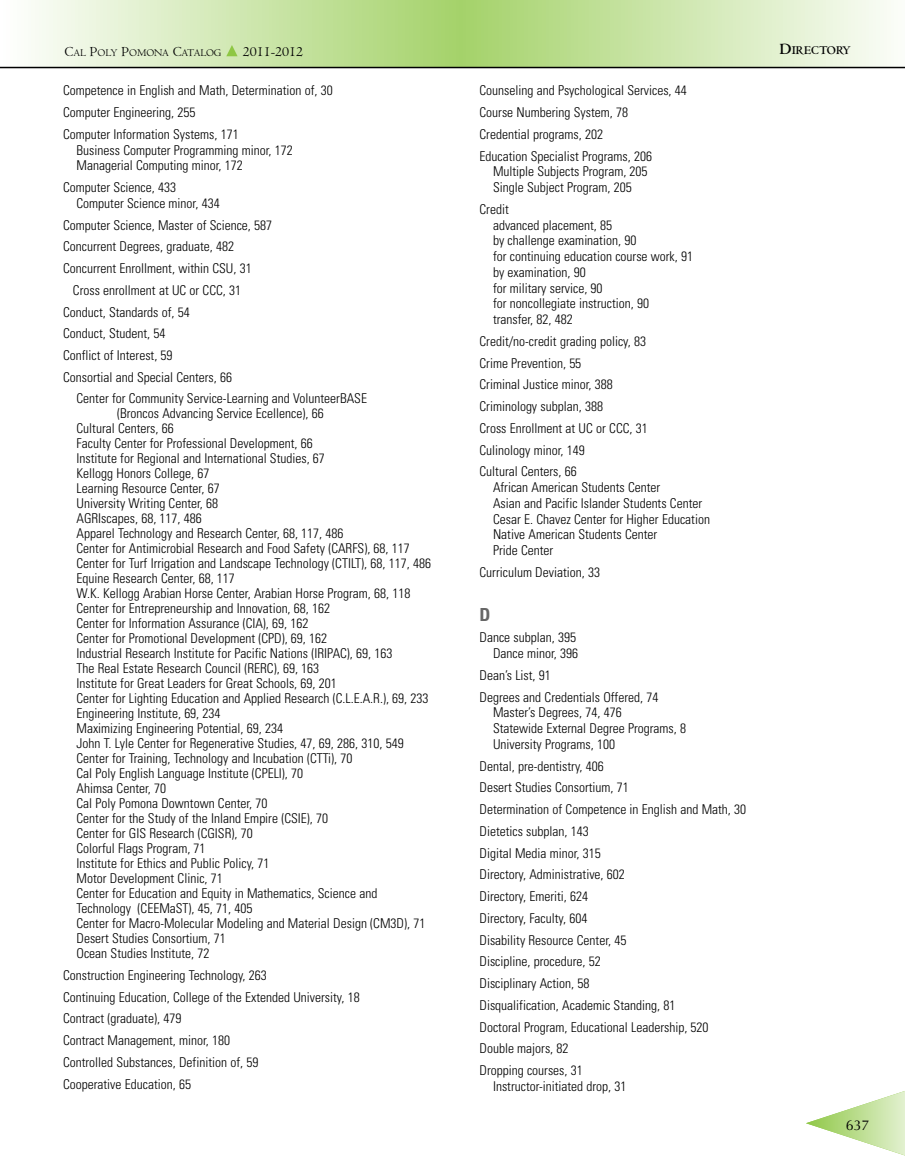
<style>
.page{position:relative;width:905px;height:1175px;background:#fff}
.page>*{position:absolute;margin:0;border:0;box-sizing:border-box;transform-origin:0 0}
.t1{font:700 condensed 18px "Univers";color:#666}
.t2{font:14.25px "Centaur";color:#000}
.t3{font:14.25px "Optima";color:#000}
.t4{font:300 condensed 13.5px/15px "Univers";color:#000}
.t5{font:700 12.3px "Centaur";color:#000}
.t6{font:10.65px "Centaur";color:#000}
.s1{font-size:14.25px}
.s2{font-size:16.5px}
</style>
<div class="page">
<svg style="left:0;top:0;width:904px;height:67px;background:#d0e7b2"></svg>
<svg style="left:806px;top:1091px;width:98px;height:65px"></svg>
<svg style="left:226px;top:45px;width:11px;height:11px"></svg>
<hr style="left:0;top:67px;width:904px;height:1px;background:#000">
<p class="t6" style="left:64px;top:49px;width:158px"><span class="s1">C</span>AL <span class="s1">P</span>OLY <span class="s1">P</span>OMONA <span class="s1">C</span>ATALOG</p>
<p class="t2" style="left:243px;top:47px;width:62px">2011-2012</p>
<p class="t4" style="left:63px;top:81px;width:271px;line-height:21.8px">Competence in English and Math, Determination of, 30<br>Computer Engineering, 255<br>Computer Information Systems, 171</p>
<p class="t4" style="left:77px;top:143px;width:218px;line-height:15.8px">Business Computer Programming minor, 172<br>Managerial Computing minor, 172</p>
<p class="t4" style="left:77px;top:181px;width:145px;line-height:15.8px;text-indent:-14px">Computer Science, 433<br>Computer Science minor, 434</p>
<p class="t4" style="left:63px;top:218px;width:211px">Computer Science, Master of Science, 587</p>
<p class="t4" style="left:63px;top:240px;width:172px">Concurrent Degrees, graduate, 482</p>
<p class="t4" style="left:63px;top:262px;width:190px">Concurrent Enrollment, within CSU, 31</p>
<p class="t4" style="left:73px;top:284px;width:170px">Cross enrollment at UC or CCC, 31</p>
<p class="t4" style="left:63px;top:305px;width:128px">Conduct, Standards of, 54</p>
<p class="t4" style="left:63px;top:327px;width:104px">Conduct, Student, 54</p>
<p class="t4" style="left:63px;top:349px;width:111px">Conflict of Interest, 59</p>
<p class="t4" style="left:63px;top:371px;width:171px">Consortial and Special Centers, 66</p>
<p class="t4" style="left:76px;top:392px;width:292px">Center for Community Service-Learning and VolunteerBASE</p>
<p class="t4" style="left:76px;top:407px;width:356px;text-indent:41px">(Broncos Advancing Service Ecellence), 66<br>Cultural Centers, 66<br>Faculty Center for Professional Development, 66<br>Institute for Regional and International Studies, 67<br>Kellogg Honors College, 67<br>Learning Resource Center, 67<br>University Writing Center, 68<br>AGRIscapes, 68, 117, 486<br>Apparel Technology and Research Center, 68, 117, 486<br>Center for Antimicrobial Research and Food Safety (CARFS), 68, 117<br>Center for Turf Irrigation and Landscape Technology (CTILT), 68, 117, 486<br>Equine Research Center, 68, 117<br>W.K. Kellogg Arabian Horse Center, Arabian Horse Program, 68, 118<br>Center for Entrepreneurship and Innovation, 68, 162<br>Center for Information Assurance (CIA), 69, 162<br>Center for Promotional Development (CPD), 69, 162<br>Industrial Research Institute for Pacific Nations (IRIPAC), 69, 163<br>The Real Estate Research Council (RERC), 69, 163<br>Institute for Great Leaders for Great Schools, 69, 201<br>Center for Lighting Education and Applied Research (C.L.E.A.R.), 69, 233<br>Engineering Institute, 69, 234<br>Maximizing Engineering Potential, 69, 234<br>John T. Lyle Center for Regenerative Studies, 47, 69, 286, 310, 549<br>Center for Training, Technology and Incubation (CTTi), 70<br>Cal Poly English Language Institute (CPELI), 70<br>Ahimsa Center, 70<br>Cal Poly Pomona Downtown Center, 70<br>Center for the Study of the Inland Empire (CSIE), 70<br>Center for GIS Research (CGISR), 70<br>Colorful Flags Program, 71<br>Institute for Ethics and Public Policy, 71<br>Motor Development Clinic, 71<br>Center for Education and Equity in Mathematics, Science and Technology (CEEMaST), 45, 71, 405<br>Center for Macro-Molecular Modeling and Material Design (CM3D), 71<br>Desert Studies Consortium, 71<br>Ocean Studies Institute, 72</p>
<p class="t4" style="left:63px;top:965px;width:298px;line-height:21.8px">Construction Engineering Technology, 263<br>Continuing Education, College of the Extended University, 18<br>Contract (graduate), 479<br>Contract Management, minor, 180<br>Controlled Substances, Definition of, 59<br>Cooperative Education, 65</p>
<p class="t4" style="left:479px;top:81px;width:209px;line-height:21.8px">Counseling and Psychological Services, 44<br>Course Numbering System, 78<br>Credential programs, 202<br>Education Specialist Programs, 206</p>
<p class="t4" style="left:493px;top:165px;width:156px;line-height:15.8px">Multiple Subjects Program, 205<br>Single Subject Program, 205</p>
<p class="t4" style="left:493px;top:202px;width:202px;line-height:15.8px;text-indent:-13px">Credit<br>advanced placement, 85<br>by challenge examination, 90<br>for continuing education course work, 91 by examination, 90<br>for military service, 90<br>for noncollegiate instruction, 90<br>transfer, 82, 482</p>
<p class="t4" style="left:479px;top:331px;width:170px;line-height:21.8px">Credit/no-credit grading policy, 83<br>Crime Prevention, 55<br>Criminal Justice minor, 388<br>Criminology subplan, 388<br>Cross Enrollment at UC or CCC, 31<br>Culinology minor, 149<br>Cultural Centers, 66</p>
<p class="t4" style="left:493px;top:481px;width:218px;line-height:15.8px">African American Students Center<br>Asian and Pacific Islander Students Center Cesar E. Chavez Center for Higher Education Native American Students Center<br>Pride Center</p>
<p class="t4" style="left:479px;top:566px;width:122px">Curriculum Deviation, 33</p>
<h1 class="t1" style="left:479px;top:607px;width:12px">D</h1>
<p class="t4" style="left:479px;top:631px;width:100px;line-height:15.8px;text-align:right">Dance subplan, 395<br>Dance minor, 396</p>
<p class="t4" style="left:479px;top:665px;width:180px;line-height:21.8px">Dean’s List, 91<br>Degrees and Credentials Offered, 74</p>
<p class="t4" style="left:493px;top:706px;width:195px;line-height:15.8px">Master’s Degrees, 74, 476<br>Statewide External Degree Programs, 8<br>University Programs, 100</p>
<p class="t4" style="left:479px;top:756px;width:268px;line-height:21.8px">Dental, pre-dentistry, 406<br>Desert Studies Consortium, 71<br>Determination of Competence in English and Math, 30<br>Dietetics subplan, 143<br>Digital Media minor, 315<br>Directory, Administrative, 602<br>Directory, Emeriti, 624<br>Directory, Faculty, 604<br>Disability Resource Center, 45<br>Discipline, procedure, 52<br>Disciplinary Action, 58<br>Disqualification, Academic Standing, 81<br>Doctoral Program, Educational Leadership, 520<br>Double majors, 82<br>Dropping courses, 31</p>
<p class="t4" style="left:493px;top:1079px;width:135px">Instructor-initiated drop, 31</p>
<p class="t5" style="left:779px;top:46px;width:73px"><span class="s2">D</span>IRECTORY</p>
<p class="t3" style="left:845px;top:1116px;width:25px">637</p>
</div>
